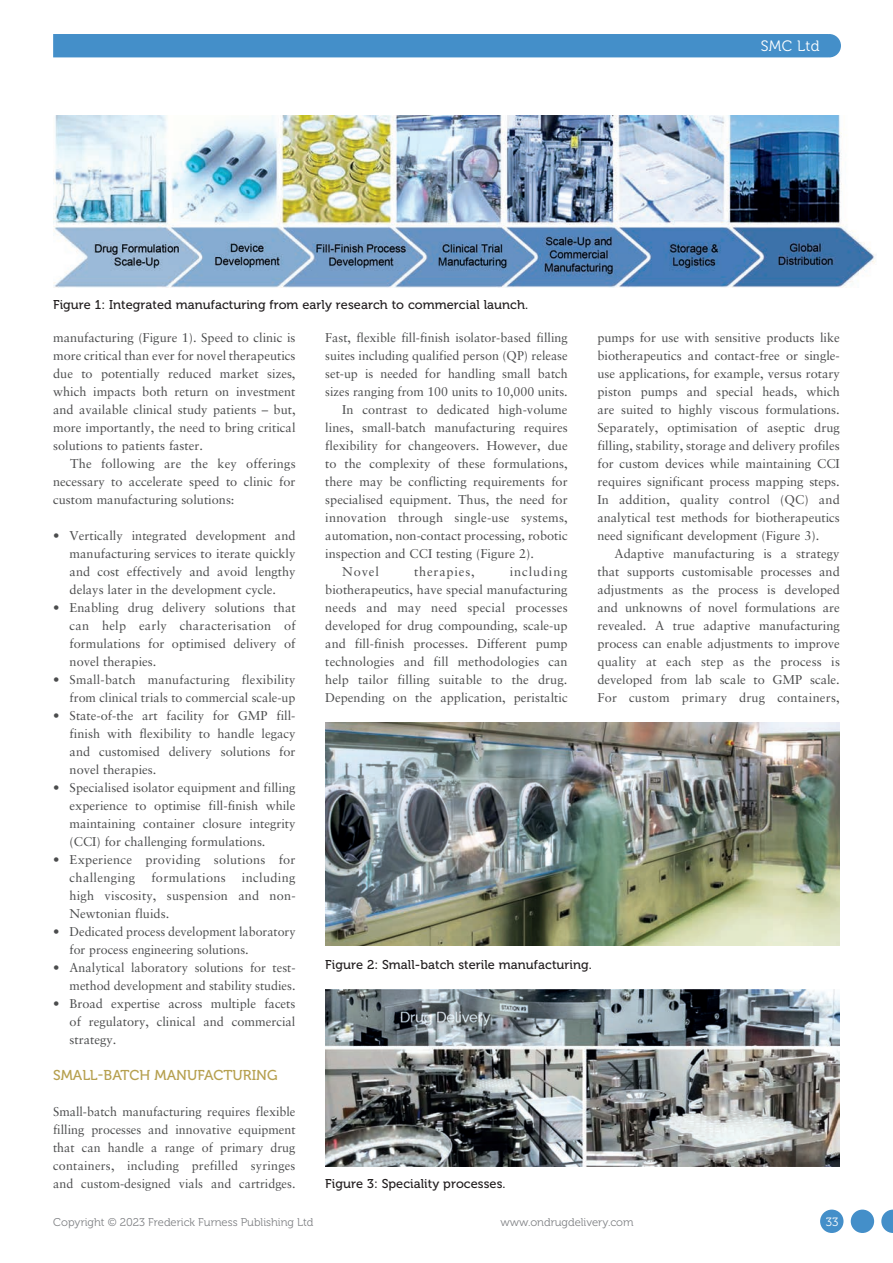
<style>
.page{position:relative;width:893px;height:1263px;background:#fff}
.page>*{position:absolute;margin:0;border:0;box-sizing:border-box;transform-origin:0 0}
.t1{font:15px "Museo 300";letter-spacing:.025em;color:#fff}
.MF_Xhead{font:14.25px "Museo 500";color:#b6a04f}
.MF_body{font:12.75px/18px "Sabon LT Std";color:#4b4c4d;text-align:justify}
.MF_body_no_indent{font:12.75px/18px "Sabon LT Std";color:#4b4c4d;text-align:justify}
.MF_Captions{font:12.75px "Museo 500";letter-spacing:.005em;color:#231f20}
.MF_body_no_indent-2{font:12.75px/18px "Sabon LT Std";letter-spacing:.02em;color:#4b4c4d}
.MF_body_no_indent-3{font:12.75px "Sabon LT Std";letter-spacing:.025em;color:#4b4c4d}
.MF_body-2{font:12.75px "Sabon LT Std";letter-spacing:.065em;color:#4b4c4d}
.t2{font:12px "Museo 300";color:#fff}
.t3{font:11.25px "Museo 300";color:#808285}
</style>
<div class="page">
<div style="left:53px;top:34px;width:788px;height:23px;background:#448fc9"></div>
<img style="left:53px;top:115px;width:822px;height:172px">
<img style="left:325px;top:723px;width:515px;height:223px">
<img style="left:325px;top:990px;width:515px;height:176px">
<svg style="left:881px;top:1209px;width:12px;height:24px"></svg>
<div style="left:851px;top:1209px;width:23px;height:24px;background:#448fc9;border-radius:50%"></div>
<div style="left:820px;top:1209px;width:23px;height:24px;background:#448fc9;border-radius:50%"></div>
<p class="MF_Captions" style="left:53px;top:297px;width:476px">Figure 1: Integrated manufacturing from early research to commercial launch.</p>
<p class="t1" style="left:761px;top:37px;width:60px">SMC Ltd</p>
<p class="MF_body" style="left:53px;top:328px;width:244px">manufacturing (Figure 1). Speed to clinic is more critical than ever for novel therapeutics due to potentially reduced market sizes, which impacts both return on investment and available clinical study patients – but, more importantly, the need to bring critical solutions to patients faster.</p>
<p class="MF_body" style="left:53px;top:454px;width:244px;text-indent:17px">The following are the key offerings necessary to accelerate speed to clinic for custom manufacturing solutions:</p>
<p class="MF_body_no_indent" style="left:70px;top:526px;width:227px;text-indent:-16px">• Vertically integrated development and manufacturing services to iterate quickly and cost effectively and avoid lengthy delays later in the development cycle.</p>
<p class="MF_body_no_indent" style="left:70px;top:598px;width:228px;text-indent:-16px">• Enabling drug delivery solutions that can help early characterisation of formulations for optimised delivery of novel therapies.</p>
<p class="MF_body_no_indent" style="left:53px;top:670px;width:244px;text-align:right">• Small-batch manufacturing flexibility from clinical trials to commercial scale-up</p>
<p class="MF_body_no_indent" style="left:70px;top:706px;width:227px;text-indent:-16px">• State-of-the art facility for GMP fill&shy;finish with flexibility to handle legacy and customised delivery solutions for novel therapies.</p>
<p class="MF_body_no_indent" style="left:70px;top:778px;width:227px;text-indent:-16px">• Specialised isolator equipment and filling experience to optimise fill-finish while maintaining container closure integrity (CCI) for challenging formulations.</p>
<p class="MF_body_no_indent-2" style="left:70px;top:850px;width:227px;text-indent:-16px">• Experience providing solutions for challenging</p>
<p class="MF_body_no_indent" style="left:70px;top:868px;width:227px;text-indent:172px">including high viscosity, suspension and non-Newtonian fluids.</p>
<p class="MF_body_no_indent" style="left:70px;top:922px;width:227px;text-indent:-16px">• Dedicated process development laboratory for process engineering solutions.</p>
<p class="MF_body_no_indent" style="left:53px;top:958px;width:244px;text-align:right">• Analytical laboratory solutions for test&shy;method development and stability studies.</p>
<p class="MF_body_no_indent" style="left:70px;top:994px;width:227px;text-indent:-16px">• Broad expertise across multiple facets of regulatory, clinical and commercial strategy.</p>
<p class="MF_Xhead" style="left:53px;top:1067px;width:226px">SMALL-BATCH MANUFACTURING</p>
<p class="MF_body_no_indent" style="left:53px;top:1102px;width:244px">Small-batch manufacturing requires flexible filling processes and innovative equipment that can handle a range of primary drug containers, including prefilled syringes and custom-designed vials and cartridges.</p>
<p class="MF_body_no_indent-3" style="left:151px;top:870px;width:76px">formulations</p>
<p class="MF_body_no_indent" style="left:325px;top:328px;width:244px">Fast, flexible fill-finish isolator-based filling suites including qualified person (QP) release set-up is needed for handling small batch sizes ranging from 100 units to 10,000 units.</p>
<p class="MF_body" style="left:325px;top:400px;width:244px;text-indent:17px">In contrast to dedicated high-volume lines, small-batch manufacturing requires flexibility for changeovers. However, due to the complexity of these formulations, there may be conflicting requirements for specialised equipment. Thus, the need for innovation through single-use systems, automation, non-contact processing, robotic inspection and CCI testing (Figure 2).</p>
<p class="MF_body" style="left:342px;top:562px;width:38px">Novel</p>
<p class="MF_body-2" style="left:414px;top:564px;width:62px">therapies,</p>
<p class="MF_body" style="left:325px;top:562px;width:244px;text-indent:185px">including biotherapeutics, have special manufacturing needs and may need special processes developed for drug compounding, scale-up and fill-finish processes. Different pump technologies and fill methodologies can help tailor filling suitable to the drug.<br>Depending on the application, peristaltic</p>
<p class="MF_body" style="left:597px;top:328px;width:244px">pumps for use with sensitive products like biotherapeutics and contact-free or single&shy;use applications, for example, versus rotary piston pumps and special heads, which are suited to highly viscous formulations.<br>Separately, optimisation of aseptic drug filling, stability, storage and delivery profiles for custom devices while maintaining CCI requires significant process mapping steps.<br>In addition, quality control (QC) and analytical test methods for biotherapeutics need significant development (Figure 3).</p>
<p class="MF_body" style="left:597px;top:545px;width:244px;text-indent:17px">Adaptive manufacturing is a strategy that supports customisable processes and adjustments as the process is developed and unknowns of novel formulations are revealed. A true adaptive manufacturing process can enable adjustments to improve quality at each step as the process is developed from lab scale to GMP scale.<br>For custom primary drug containers,</p>
<p class="MF_Captions" style="left:325px;top:958px;width:268px">Figure 2: Small-batch sterile manufacturing.</p>
<p class="MF_Captions" style="left:325px;top:1177px;width:182px">Figure 3: Speciality processes.</p>
<p class="t3" style="left:53px;top:1216px;width:262px">Copyright © 2023 Frederick Furness Publishing Ltd</p>
<p class="t3" style="left:500px;top:1216px;width:135px">www.ondrugdelivery.com</p>
<p class="t2" style="left:826px;top:1215px;width:14px">33</p>
</div>
